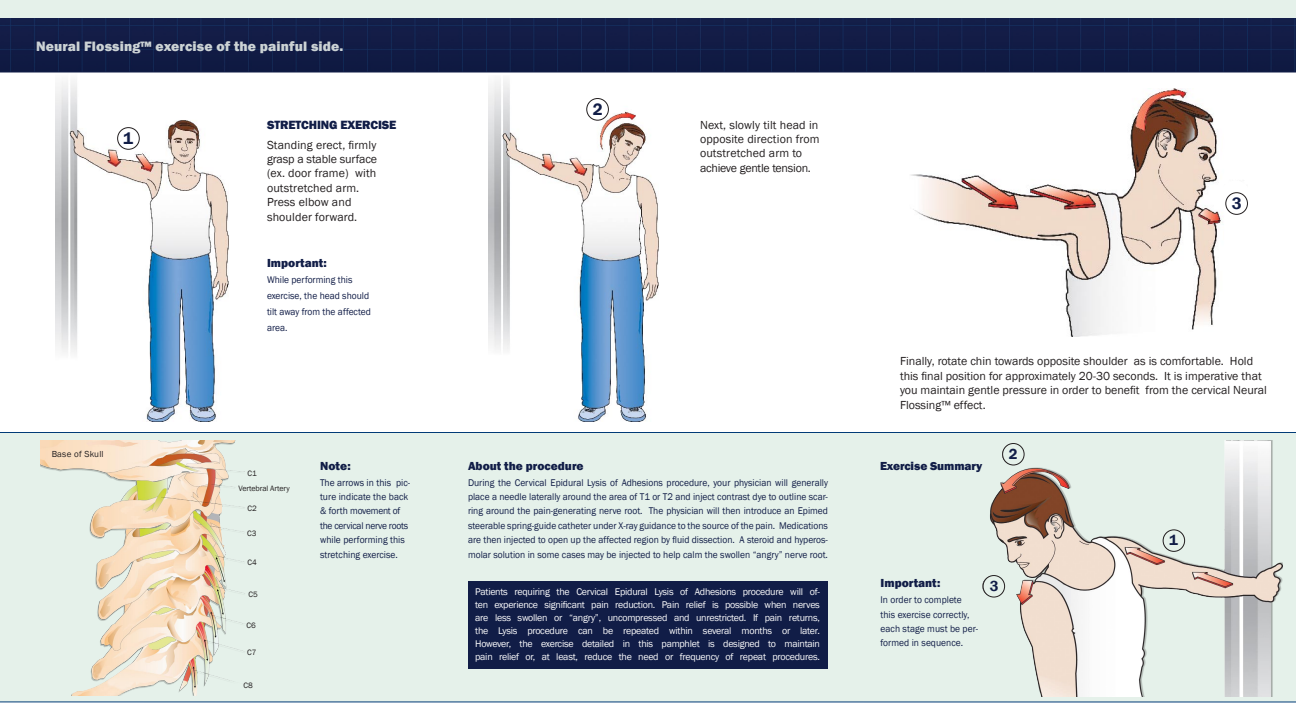
<style>
.page{position:relative;width:1296px;height:720px;background:#fff}
.page>*{position:absolute;margin:0;border:0;box-sizing:border-box;transform-origin:0 0}
.t1{font:600 17px "Franklin Gothic";color:#111d47}
.t2{font:600 15px "Franklin Gothic";color:#111d47}
.t3{font:800 14px "Franklin Gothic";letter-spacing:.01em;color:#ccd3d5}
.t4{font:800 12.3px "Franklin Gothic";letter-spacing:-.01em;color:#111d47}
.t5{font:12px/14.4px "Franklin Gothic";color:#231f20}
.t6{font:800 12px "Franklin Gothic";color:#111d47}
.t7{font:10px/14.4px "Franklin Gothic";color:#111d47;scale:.95 1}
.t8{font:10px/13px "Franklin Gothic";letter-spacing:-.025em;color:#fbfbfc;text-align:justify}
.t9{font:9px "Franklin Gothic";letter-spacing:.025em;color:#231f20}
.t10{font:8px "Franklin Gothic";color:#231f20}
</style>
<div class="page">
<div style="left:0;top:432px;width:1296px;height:270px;background:#e5f1ea"></div>
<svg style="left:0;top:18px;width:1296px;height:54px"></svg>
<div style="left:0;top:0;width:1296px;height:18px;background:#e5f1ea"></div>
<hr style="left:0;top:432px;width:1296px;height:1px;background:#013b77">
<svg style="left:0;top:701px;width:1296px;height:2px"></svg>
<img style="left:55px;top:81px;width:173px;height:341px">
<img style="left:488px;top:80px;width:171px;height:342px">
<img style="left:911px;top:88px;width:337px;height:249px">
<img style="left:983px;top:440px;width:299px;height:257px">
<img style="left:40px;top:440px;width:205px;height:256px">
<div style="left:1220px;top:180px;width:31px;height:31px;background:#fff;border-radius:50%"></div>
<div style="left:1226px;top:193px;width:21px;height:21px;background:#fff;border-radius:50%"></div>
<div style="left:1225px;top:192px;width:23px;height:23px;border:1px solid #231f20;border-radius:50%"></div>
<div style="left:587px;top:99px;width:21px;height:21px;background:#fff;border-radius:50%"></div>
<div style="left:586px;top:98px;width:23px;height:23px;border:1px solid #231f20;border-radius:50%"></div>
<div style="left:118px;top:128px;width:21px;height:21px;background:#fff;border-radius:50%"></div>
<div style="left:117px;top:127px;width:23px;height:23px;border:1px solid #231f20;border-radius:50%"></div>
<div style="left:1003px;top:444px;width:21px;height:21px;background:#e5f1ea;border-radius:50%"></div>
<div style="left:1002px;top:443px;width:23px;height:23px;border:1px solid #231f20;border-radius:50%"></div>
<div style="left:983px;top:576px;width:22px;height:21px;background:#e5f1ea;border-radius:50%"></div>
<div style="left:983px;top:575px;width:22px;height:23px;border:1px solid #231f20;border-radius:50%"></div>
<div style="left:1163px;top:530px;width:22px;height:21px;background:#e5f1ea;border-radius:50%"></div>
<div style="left:1163px;top:529px;width:22px;height:23px;border:1px solid #231f20;border-radius:50%"></div>
<div style="left:468px;top:582px;width:360px;height:87px;background:#111d47"></div>
<p class="t3" style="left:36px;top:37px;width:309px">Neural Flossing™ exercise of the painful side.</p>
<p class="t1" style="left:123px;top:128px;width:11px">1</p>
<p class="t9" style="left:52px;top:448px;width:54px">Base of Skull</p>
<p class="t4" style="left:267px;top:117px;width:131px">STRETCHING EXERCISE</p>
<p class="t5" style="left:267px;top:138px;width:112px">Standing erect, firmly grasp a stable surface (ex. door frame) with outstretched arm.<br>Press elbow and shoulder forward.</p>
<p class="t6" style="left:267px;top:255px;width:61px">Important:</p>
<p class="t7" style="left:267px;top:272px;width:91px">While performing this</p>
<p class="t7" style="left:267px;top:288px;width:111px;line-height:16px">exercise, the head should tilt away from the affected area.</p>
<p class="t10" style="left:248px;top:468px;width:11px">C1</p>
<p class="t10" style="left:238px;top:483px;width:53px">Vertebral Artery</p>
<p class="t10" style="left:248px;top:503px;width:11px">C2</p>
<p class="t10" style="left:247px;top:529px;width:11px">C3</p>
<p class="t10" style="left:247px;top:558px;width:11px">C4</p>
<p class="t10" style="left:248px;top:590px;width:11px">C5</p>
<p class="t10" style="left:247px;top:620px;width:11px">C6</p>
<p class="t10" style="left:247px;top:648px;width:11px">C7</p>
<p class="t10" style="left:244px;top:680px;width:11px">C8</p>
<p class="t6" style="left:320px;top:458px;width:32px">Note:</p>
<p class="t7" style="left:320px;top:475px;width:97px">The arrows in this pic&shy;ture indicate the back &amp; forth movement of the cervical nerve roots while performing this stretching exercise.</p>
<p class="t1" style="left:593px;top:99px;width:11px">2</p>
<p class="t5" style="left:700px;top:118px;width:121px">Next, slowly tilt head in opposite direction from outstretched arm to achieve gentle tension.</p>
<p class="t1" style="left:1232px;top:193px;width:11px">3</p>
<p class="t6" style="left:468px;top:458px;width:117px">About the procedure</p>
<p class="t7" style="left:468px;top:475px;width:380px;text-align:justify">During the Cervical Epidural Lysis of Adhesions procedure, your physician will generally place a needle laterally around the area of T1 or T2 and inject contrast dye to outline scar&shy;ring around the pain-generating nerve root. The physician will then introduce an Epimed steerable spring-guide catheter under X-ray guidance to the source of the pain. Medications are then injected to open up the affected region by fluid dissection. A steroid and hyperos&shy;molar solution in some cases may be injected to help calm the swollen “angry” nerve root.</p>
<p class="t8" style="left:475px;top:585px;width:346px">Patients requiring the Cervical Epidural Lysis of Adhesions procedure will of&shy;ten experience significant pain reduction. Pain relief is possible when nerves are less swollen or “angry”, uncompressed and unrestricted. If pain returns,</p>
<p class="t8" style="left:475px;top:624px;width:346px">the Lysis procedure can be repeated within several months or later.</p>
<p class="t8" style="left:475px;top:637px;width:346px">However, the exercise detailed in this pamphlet is designed to maintain pain relief or, at least, reduce the need or frequency of repeat procedures.</p>
<p class="t5" style="left:900px;top:354px;width:368px">Finally, rotate chin towards opposite shoulder as is comfortable. Hold this final position for approximately 20-30 seconds. It is imperative that you maintain gentle pressure in order to benefit from the cervical Neural Flossing™ effect.</p>
<p class="t6" style="left:880px;top:458px;width:104px">Exercise Summary</p>
<p class="t2" style="left:1009px;top:445px;width:10px">2</p>
<p class="t6" style="left:880px;top:575px;width:61px">Important:</p>
<p class="t7" style="left:880px;top:593px;width:104px">In order to complete this exercise correctly, each stage must be per&shy;formed in sequence.</p>
<p class="t2" style="left:990px;top:577px;width:10px">3</p>
<p class="t2" style="left:1169px;top:531px;width:10px">1</p>
</div>
